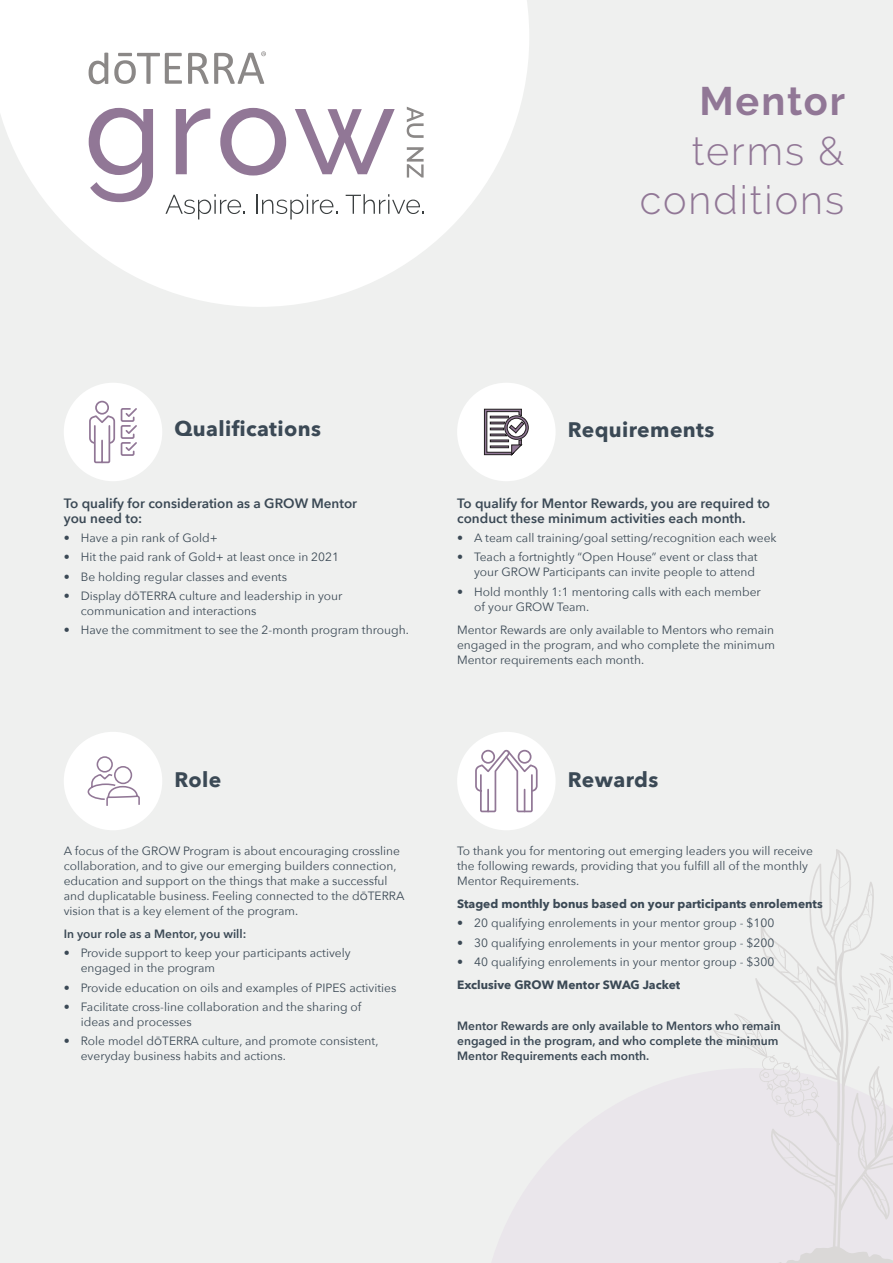
<style>
.page{position:relative;width:893px;height:1263px;background:#eff0ef}
.page>*{position:absolute;margin:0;border:0;box-sizing:border-box;transform-origin:0 0}
.t1{font:300 39.6px/49.5px "Raleway";letter-spacing:.05em;color:#917796;text-align:right}
.t2{font:700 39.6px "Raleway";letter-spacing:.045em;color:#917796}
.t3{font:700 21px "Avenir Next";letter-spacing:.02em;color:#3b4955}
.t4{font:600 13.5px/15px "Avenir Next";color:#3b4955}
.t5{font:12px/15px "Avenir Next";color:#3b4955}
.t6{font:600 12px/15px "Avenir Next";color:#3b4955}
.t7{font:700 12px "Avenir Next";color:#3b4955}
</style>
<div class="page">
<svg style="left:712px;top:849px;width:181px;height:414px"></svg>
<svg style="left:867px;top:876px;width:26px;height:165px"></svg>
<svg style="left:0;top:0;width:529px;height:307px;fill:#fff"></svg>
<svg style="left:165px;top:194px;width:80px;height:25px"></svg>
<svg style="left:256px;top:194px;width:81px;height:25px"></svg>
<svg style="left:346px;top:194px;width:78px;height:20px"></svg>
<svg style="left:114px;top:53px;width:68px;height:31px"></svg>
<svg style="left:89px;top:53px;width:19px;height:31px"></svg>
<svg style="left:188px;top:51px;width:78px;height:33px"></svg>
<svg style="left:89px;top:108px;width:64px;height:94px"></svg>
<svg style="left:176px;top:109px;width:34px;height:65px"></svg>
<svg style="left:220px;top:108px;width:66px;height:67px"></svg>
<svg style="left:295px;top:109px;width:100px;height:65px"></svg>
<svg style="left:407px;top:107px;width:17px;height:31px"></svg>
<svg style="left:407px;top:147px;width:17px;height:31px"></svg>
<div style="left:64px;top:383px;width:98px;height:98px;background:#fff;border-radius:50%"></div>
<svg style="left:89px;top:400px;width:48px;height:64px"></svg>
<div style="left:64px;top:732px;width:98px;height:98px;background:#fff;border-radius:50%"></div>
<svg style="left:87px;top:756px;width:53px;height:50px"></svg>
<div style="left:457px;top:383px;width:99px;height:98px;background:#fff;border-radius:50%"></div>
<svg style="left:484px;top:409px;width:44px;height:46px"></svg>
<div style="left:457px;top:732px;width:99px;height:98px;background:#fff;border-radius:50%"></div>
<svg style="left:475px;top:750px;width:63px;height:63px"></svg>
<h1 class="t2" style="left:700px;top:78px;width:147px">Mentor</h1>
<h1 class="t1" style="left:640px;top:126px;width:206px">terms &amp; conditions</h1>
<h2 class="t3" style="left:174px;top:410px;width:148px">Qualifications</h2>
<p class="t4" style="left:64px;top:495px;width:295px">To qualify for consideration as a GROW Mentor you need to:</p>
<p class="t5" style="left:64px;top:530px;width:155px">• Have a pin rank of Gold+</p>
<p class="t5" style="left:64px;top:549px;width:277px">• Hit the paid rank of Gold+ at least once in 2021</p>
<p class="t5" style="left:64px;top:568px;width:225px">• Be holding regular classes and events</p>
<p class="t5" style="left:81px;top:588px;width:263px;text-indent:-17px">• Display dŌTERRA culture and leadership in your communication and interactions</p>
<p class="t5" style="left:64px;top:622px;width:347px">• Have the commitment to see the 2-month program through.</p>
<h2 class="t3" style="left:174px;top:762px;width:48px">Role</h2>
<p class="t5" style="left:64px;top:842px;width:342px">A focus of the GROW Program is about encouraging crossline collaboration, and to give our emerging builders connection, education and support on the things that make a successful and duplicatable business. Feeling connected to the dŌTERRA vision that is a key element of the program.</p>
<p class="t6" style="left:64px;top:926px;width:184px">In your role as a Mentor, you will:</p>
<p class="t5" style="left:81px;top:945px;width:271px;text-indent:-17px">• Provide support to keep your participants actively engaged in the program</p>
<p class="t5" style="left:64px;top:979px;width:334px">• Provide education on oils and examples of PIPES activities</p>
<p class="t5" style="left:81px;top:998px;width:282px;text-indent:-17px">• Facilitate cross-line collaboration and the sharing of ideas and processes</p>
<p class="t5" style="left:81px;top:1033px;width:299px;text-indent:-17px">• Role model dŌTERRA culture, and promote consistent, everyday business habits and actions.</p>
<h2 class="t3" style="left:568px;top:411px;width:148px">Requirements</h2>
<p class="t4" style="left:457px;top:495px;width:315px">To qualify for Mentor Rewards, you are required to conduct these minimum activities each month.</p>
<p class="t5" style="left:457px;top:530px;width:321px">• A team call training/goal setting/recognition each week</p>
<p class="t5" style="left:457px;top:549px;width:302px;text-align:right">• Teach a fortnightly “Open House” event or class that your GROW Participants can invite people to attend</p>
<p class="t5" style="left:474px;top:583px;width:288px;text-indent:-17px">• Hold monthly 1:1 mentoring calls with each member of your GROW Team.</p>
<p class="t5" style="left:457px;top:622px;width:319px;text-align:justify">Mentor Rewards are only available to Mentors who remain engaged in the program, and who complete the minimum Mentor requirements each month.</p>
<h2 class="t3" style="left:568px;top:762px;width:92px">Rewards</h2>
<p class="t5" style="left:457px;top:842px;width:357px">To thank you for mentoring out emerging leaders you will receive the following rewards, providing that you fulfill all of the monthly<br>Mentor Requirements.</p>
<p class="t7" style="left:457px;top:893px;width:367px">Staged monthly bonus based on your participants enrolements</p>
<p class="t5" style="left:457px;top:915px;width:319px">• 20 qualifying enrolements in your mentor group - $100</p>
<p class="t5" style="left:457px;top:934px;width:319px">• 30 qualifying enrolements in your mentor group - $200</p>
<p class="t5" style="left:457px;top:953px;width:319px">• 40 qualifying enrolements in your mentor group - $300</p>
<p class="t7" style="left:457px;top:975px;width:225px">Exclusive GROW Mentor SWAG Jacket</p>
<p class="t6" style="left:457px;top:1018px;width:325px">Mentor Rewards are only available to Mentors who remain engaged in the program, and who complete the minimum<br>Mentor Requirements each month.</p>
</div>
